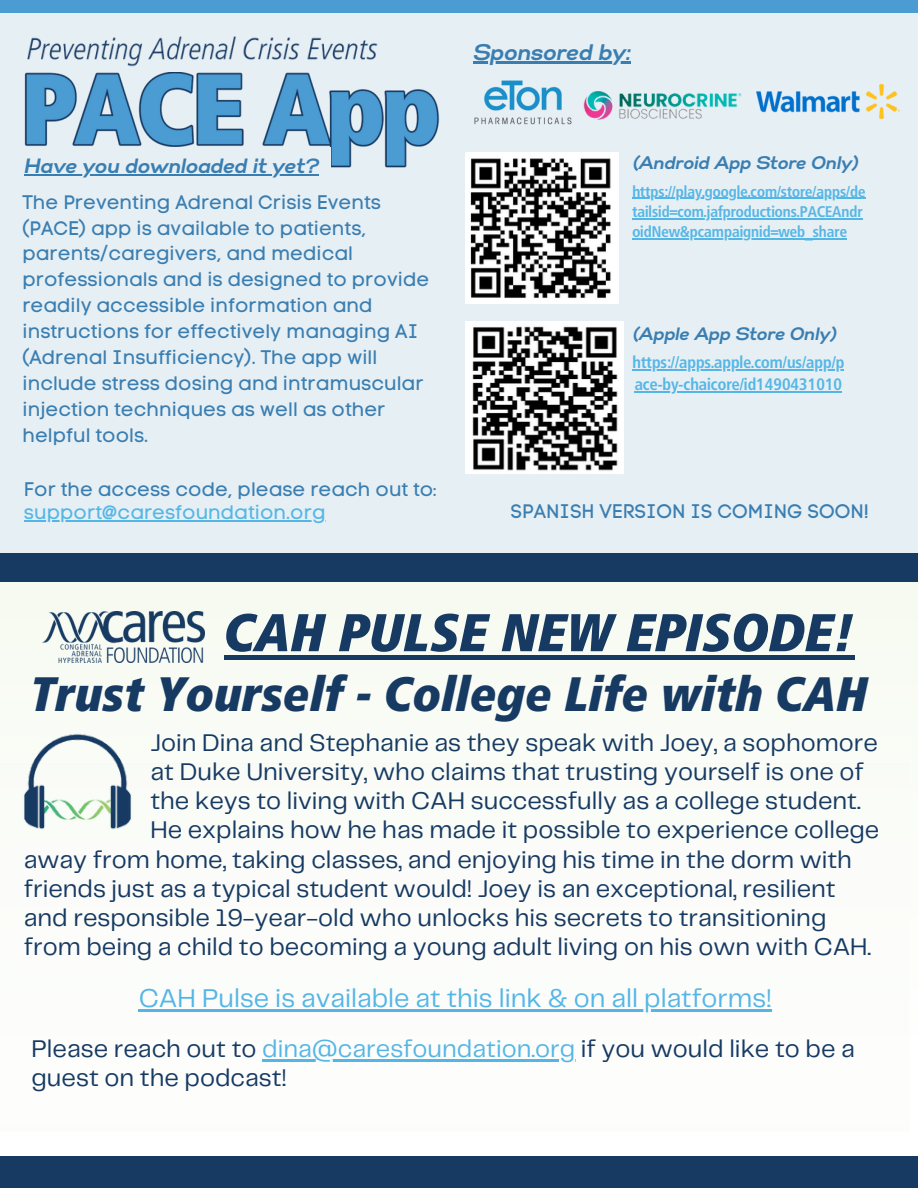
<style>
.page{position:relative;width:918px;height:1188px;background:#fff}
.page>*{position:absolute;margin:0;border:0;box-sizing:border-box;transform-origin:0 0}
.t1{font:53.1px "Frutiger LT 88 X Blk Cn It";color:#173a63}
.t2{font:48.3px "Frutiger LT 88 X Blk Cn It";color:#173a63}
.t3{font:26.7px "Telegraf";color:#55b6e6}
.t4{font:25.05px/29.1px "Telegraf";color:#173a63}
.t5{font:italic 700 22.5px "Gabriel Sans";color:#3a7eb1}
.t6{font:italic 700 20.7px "Gabriel Sans";color:#3a7eb1}
.t7{font:19.5px/25.8px "Code Pro Normal LC";color:#3a7eb1}
.t8{font:19.5px "Code Pro Normal LC";color:#55b6e6}
.t9{font:italic 700 18.15px "Gabriel Sans";color:#3a7eb1}
.t10{font:italic 700 17.85px "Gabriel Sans";color:#3a7eb1}
.t11{font:700 16.5px "Frutiger Condensed BQ";color:#55b6e6}
.t12{font:700 15.3px "Frutiger Condensed BQ";color:#55b6e6}
.s1{color:#55b6e6}
</style>
<div class="page">
<svg style="left:0;top:582px;width:918px;height:430px"></svg>
<div style="left:0;top:553px;width:918px;height:29px;background:#173a63"></div>
<hr style="left:225px;top:655px;width:630px;height:4px;background:#173a63">
<img style="left:0;top:718px;width:181px;height:124px">
<img style="left:42px;top:611px;width:163px;height:51px">
<hr style="left:262px;top:1060px;width:313px;height:2px;background:#55b6e6">
<hr style="left:139px;top:1009px;width:633px;height:3px;background:#55b6e6">
<div style="left:0;top:6px;width:918px;height:547px;background:#e6eff4"></div>
<img style="left:27px;top:36px;width:351px;height:30px">
<img style="left:24px;top:73px;width:416px;height:95px">
<div style="left:8px;top:148px;width:323px;height:47px;background:#e6eff4"></div>
<img style="left:465px;top:321px;width:159px;height:152px">
<img style="left:465px;top:152px;width:153px;height:151px">
<hr style="left:632px;top:369px;width:212px;height:2px;background:#55b6e6">
<hr style="left:635px;top:391px;width:207px;height:2px;background:#55b6e6">
<hr style="left:632px;top:198px;width:233px;height:1px;background:#55b6e6">
<hr style="left:632px;top:218px;width:230px;height:1px;background:#55b6e6">
<hr style="left:632px;top:239px;width:215px;height:1px;background:#55b6e6">
<hr style="left:24px;top:175px;width:294px;height:1px;background:#3a7eb1">
<img style="left:757px;top:85px;width:143px;height:34px">
<img style="left:583px;top:91px;width:159px;height:29px">
<div style="left:0;top:0;width:918px;height:13px;background:#4a9cd3"></div>
<img style="left:474px;top:80px;width:98px;height:45px">
<hr style="left:24px;top:520px;width:302px;height:1px;background:#55b6e6">
<hr style="left:473px;top:61px;width:157px;height:3px;background:#3a7eb1">
<div style="left:0;top:1156px;width:918px;height:32px;background:#173a63"></div>
<h5 class="t6" style="left:24px;top:157px;width:296px">Have you downloaded it yet?</h5>
<h1 class="t7" style="left:22px;top:189px;width:360px">The Preventing Adrenal Crisis Events</h1>
<h2 class="t7" style="left:22px;top:215px;width:408px">(PACE) app is available to patients, parents/caregivers, and medical professionals and is designed to provide readily accessible information and instructions for effectively managing AI (Adrenal Insufficiency). The app will include stress dosing and intramuscular injection techniques as well as other helpful tools.</h2>
<p class="t7" style="left:24px;top:477px;width:414px">For the access code, please reach out to:</p>
<h3 class="t8" style="left:24px;top:500px;width:303px">support@caresfoundation.org</h3>
<h3 class="t5" style="left:473px;top:43px;width:159px">Sponsored by:</h3>
<h6 class="t9" style="left:632px;top:155px;width:227px">(Android App Store Only)</h6>
<p class="t12" style="left:632px;top:182px;width:235px">https://play.google.com/store/apps/de</p>
<p class="t12" style="left:632px;top:202px;width:232px">tailsid=com.jafproductions.PACEAndr</p>
<p class="t12" style="left:632px;top:222px;width:216px">oidNew&amp;pcampaignid=web_share</p>
<p class="t10" style="left:632px;top:326px;width:205px">(Apple App Store Only)</p>
<h6 class="t11" style="left:632px;top:352px;width:213px">https://apps.apple.com/us/app/p</h6>
<p class="t11" style="left:635px;top:374px;width:209px">ace-by-chaicore/id1490431010</p>
<h3 class="t7" style="left:511px;top:498px;width:360px">SPANISH VERSION IS COMING SOON!</h3>
<p class="t1" style="left:225px;top:609px;width:632px">CAH PULSE NEW EPISODE!</p>
<h4 class="t2" style="left:31px;top:673px;width:839px">Trust Yourself - College Life with CAH</h4>
<p class="t4" style="left:150px;top:729px;width:730px">Join Dina and Stephanie as they speak with Joey, a sophomore at Duke University, who claims that trusting yourself is one of the keys to living with CAH successfully as a college student.<br>He explains how he has made it possible to experience college</p>
<p class="t4" style="left:24px;top:846px;width:849px">away from home, taking classes, and enjoying his time in the dorm with friends just as a typical student would! Joey is an exceptional, resilient and responsible 19-year-old who unlocks his secrets to transitioning from being a child to becoming a young adult living on his own with CAH.</p>
<p class="t3" style="left:139px;top:987px;width:635px">CAH Pulse is available at this link &amp; on all platforms!</p>
<h4 class="t4" style="left:32px;top:1036px;width:825px">Please reach out to <span class="s1">dina@caresfoundation.org</span> if you would like to be a</h4>
<p class="t4" style="left:32px;top:1065px;width:257px">guest on the podcast!</p>
</div>
